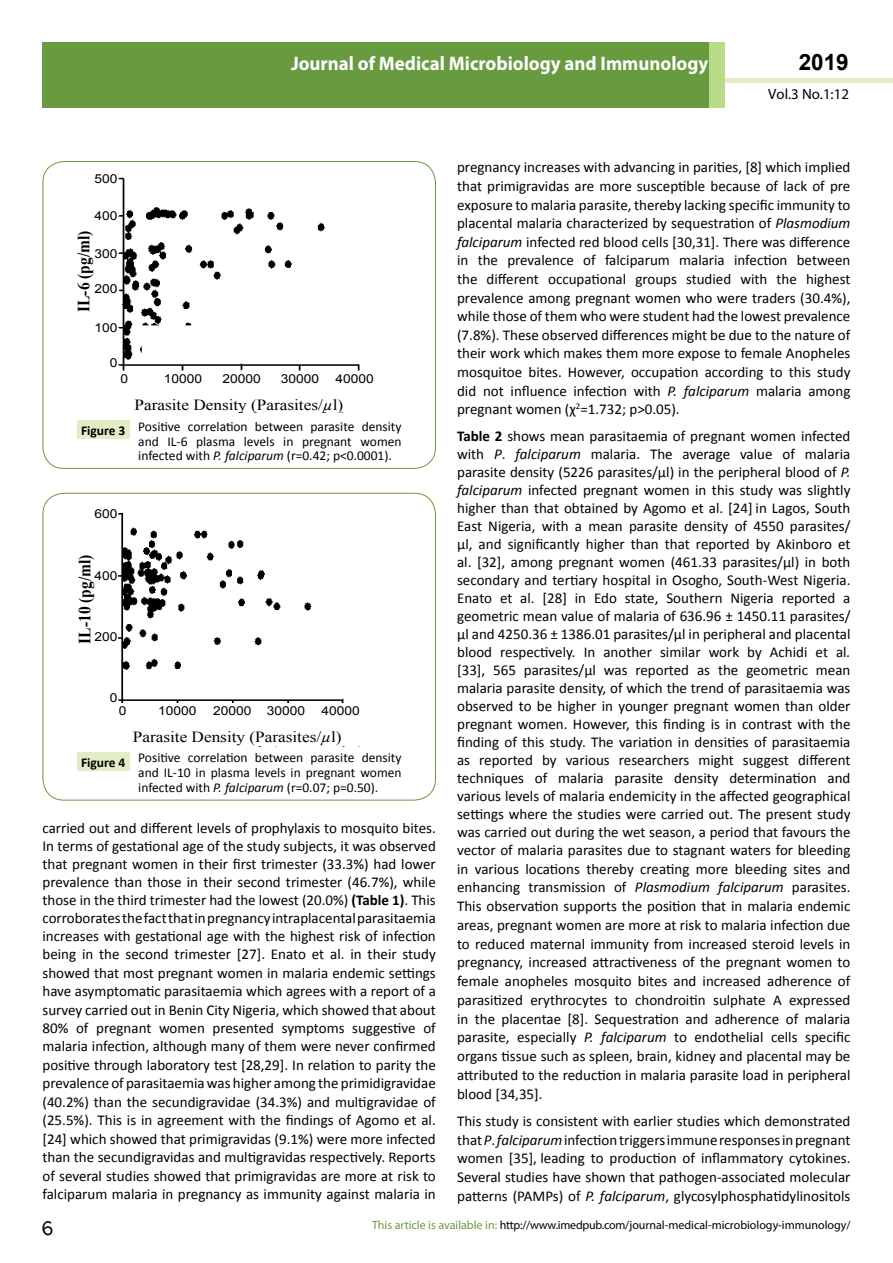
<style>
.page{position:relative;width:893px;height:1263px;background:#fff}
.page>*{position:absolute;margin:0;border:0;box-sizing:border-box;transform-origin:0 0}
.t1{font:25.5px "Tunga";color:#000}
.t2{font:700 22.5px "Arial";color:#000}
.t3{font:700 19.65px "Myriad Pro";color:#fff;scale:.96 1}
.t4{font:700 18px "Myriad Pro";color:#fff;scale:.96 1}
.t5{font:700 17.25px "Times New Roman";color:#000;scale:.9 1}
.t6{font:15.45px "Times New Roman";color:#000;scale:1.11 1}
.t7{font:15px/18.3px "Calibri";color:#000;text-align:justify}
.t8{font:14.85px "Myriad Pro";color:#000}
.t9{font:13.5px/14.9px "Calibri";color:#000;text-align:justify}
.t10{font:12.45px "Arial";color:#000;scale:1.11 1}
.t11{font:12px "Myriad Pro";color:#000}
.s1{font-style:italic}
.s2{font-weight:700}
.s3{color:#689a40}
</style>
<div class="page">
<hr style="left:725px;top:78px;width:168px;height:4px;background:#e1eec5">
<div style="left:43px;top:42px;width:666px;height:66px;background:#689a40"></div>
<div style="left:709px;top:42px;width:16px;height:66px;background:#b9da89"></div>
<div style="left:43px;top:161px;width:393px;height:308px;border:1px solid #689a40;border-radius:21px"></div>
<img style="left:118px;top:177px;width:257px;height:206px">
<div style="left:117px;top:372px;width:257px;height:40px;background:#fff"></div>
<div style="left:77px;top:421px;width:53px;height:18px;background:#e1eec5"></div>
<div style="left:43px;top:493px;width:393px;height:307px;border:1px solid #689a40;border-radius:21px"></div>
<img style="left:118px;top:513px;width:226px;height:190px">
<div style="left:77px;top:752px;width:53px;height:19px;background:#e1eec5"></div>
<p class="t4" style="left:517px;top:53px;width:198px">ARCHIVOS DE MEDICINA</p>
<h2 class="t2" style="left:799px;top:47px;width:52px">2019</h2>
<p class="t8" style="left:768px;top:84px;width:82px">Vol.3 No.1:12</p>
<h3 class="t3" style="left:291px;top:50px;width:436px">Journal of Medical Microbiology and Immunology</h3>
<p class="t10" style="left:95px;top:170px;width:22px">500</p>
<p class="t10" style="left:95px;top:207px;width:22px">400</p>
<p class="t10" style="left:95px;top:245px;width:22px">300</p>
<p class="t10" style="left:95px;top:280px;width:22px">200</p>
<p class="t10" style="left:95px;top:320px;width:22px">100</p>
<p class="t10" style="left:110px;top:355px;width:8px">0</p>
<p class="t5" style="left:72px;top:312px;width:92px;rotate:-90deg">IL-6 (pg/ml)</p>
<p class="t10" style="left:121px;top:371px;width:8px">0</p>
<p class="t10" style="left:164px;top:371px;width:36px">10000</p>
<p class="t10" style="left:223px;top:371px;width:36px">20000</p>
<p class="t10" style="left:281px;top:371px;width:36px">30000</p>
<p class="t10" style="left:336px;top:371px;width:36px">40000</p>
<p class="t6" style="left:135px;top:395px;width:190px">Parasite Density (Parasites/<span class="s1">µ</span>l)</p>
<p class="t9" style="left:138px;top:419px;width:265px;text-indent:-57px"><span class="s2">Figure 3</span> Positive correlation between parasite density and IL-6 plasma levels in pregnant women infected with <span class="s1">P. falciparum</span> (r=0.42; p&lt;0.0001).</p>
<p class="t10" style="left:95px;top:506px;width:22px">600</p>
<p class="t5" style="left:73px;top:643px;width:100px;rotate:-90deg">IL-10 (pg/ml)</p>
<p class="t10" style="left:95px;top:567px;width:22px">400</p>
<p class="t10" style="left:95px;top:628px;width:22px">200</p>
<p class="t10" style="left:110px;top:690px;width:8px">0</p>
<p class="t10" style="left:119px;top:702px;width:8px">0</p>
<p class="t10" style="left:158px;top:702px;width:36px">10000</p>
<p class="t10" style="left:213px;top:702px;width:84px">20000 30000</p>
<p class="t10" style="left:321px;top:702px;width:36px">40000</p>
<p class="t6" style="left:133px;top:726px;width:190px">Parasite Density (Parasites/<span class="s1">µ</span>l)</p>
<p class="t9" style="left:138px;top:750px;width:265px;text-indent:-57px"><span class="s2">Figure 4</span> Positive correlation between parasite density and IL-10 in plasma levels in pregnant women infected with <span class="s1">P. falciparum</span> (r=0.07; p=0.50).</p>
<p class="t7" style="left:43px;top:818px;width:395px">carried out and different levels of prophylaxis to mosquito bites.<br>In terms of gestational age of the study subjects, it was observed that pregnant women in their first trimester (33.3%) had lower prevalence than those in their second trimester (46.7%), while those in the third trimester had the lowest (20.0%) <span class="s2">(Table 1)</span>. This corroborates the fact that in pregnancy intraplacental parasitaemia increases with gestational age with the highest risk of infection being in the second trimester [27]. Enato et al. in their study showed that most pregnant women in malaria endemic settings have asymptomatic parasitaemia which agrees with a report of a survey carried out in Benin City Nigeria, which showed that about 80% of pregnant women presented symptoms suggestive of malaria infection, although many of them were never confirmed positive through laboratory test [28,29]. In relation to parity the prevalence of parasitaemia was higher among the primidigravidae (40.2%) than the secundigravidae (34.3%) and multigravidae of (25.5%). This is in agreement with the findings of Agomo et al. [24] which showed that primigravidas (9.1%) were more infected than the secundigravidas and multigravidas respectively. Reports of several studies showed that primigravidas are more at risk to falciparum malaria in pregnancy as immunity against malaria in</p>
<p class="t7" style="left:457px;top:158px;width:395px">pregnancy increases with advancing in parities, [8] which implied that primigravidas are more susceptible because of lack of pre exposure to malaria parasite, thereby lacking specific immunity to placental malaria characterized by sequestration of <span class="s1">Plasmodium falciparum</span> infected red blood cells [30,31]. There was difference in the prevalence of falciparum malaria infection between the different occupational groups studied with the highest prevalence among pregnant women who were traders (30.4%), while those of them who were student had the lowest prevalence (7.8%). These observed differences might be due to the nature of their work which makes them more expose to female Anopheles mosquitoe bites. However, occupation according to this study did not influence infection with <span class="s1">P. falciparum</span> malaria among pregnant women (χ<sup>2</sup>=1.732; p&gt;0.05).</p>
<p class="t7" style="left:457px;top:427px;width:395px"><span class="s2">Table 2</span> shows mean parasitaemia of pregnant women infected with <span class="s1">P</span>. <span class="s1">falciparum</span> malaria. The average value of malaria parasite density (5226 parasites/µl) in the peripheral blood of <span class="s1">P. falciparum</span> infected pregnant women in this study was slightly higher than that obtained by Agomo et al. [24] in Lagos, South East Nigeria, with a mean parasite density of 4550 parasites/ µl, and significantly higher than that reported by Akinboro et al. [32], among pregnant women (461.33 parasites/µl) in both secondary and tertiary hospital in Osogho, South-West Nigeria.<br>Enato et al. [28] in Edo state, Southern Nigeria reported a geometric mean value of malaria of 636.96 ± 1450.11 parasites/ µl and 4250.36 ± 1386.01 parasites/µl in peripheral and placental blood respectively. In another similar work by Achidi et al<span class="s1">. </span>[33], 565 parasites/µl was reported as the geometric mean malaria parasite density, of which the trend of parasitaemia was observed to be higher in younger pregnant women than older pregnant women. However, this finding is in contrast with the finding of this study. The variation in densities of parasitaemia as reported by various researchers might suggest different techniques of malaria parasite density determination and various levels of malaria endemicity in the affected geographical settings where the studies were carried out. The present study was carried out during the wet season, a period that favours the vector of malaria parasites due to stagnant waters for bleeding in various locations thereby creating more bleeding sites and enhancing transmission of <span class="s1">Plasmodium falciparum</span> parasites.<br>This observation supports the position that in malaria endemic areas, pregnant women are more at risk to malaria infection due to reduced maternal immunity from increased steroid levels in pregnancy, increased attractiveness of the pregnant women to female anopheles mosquito bites and increased adherence of parasitized erythrocytes to chondroitin sulphate A expressed in the placentae [8]. Sequestration and adherence of malaria parasite, especially <span class="s1">P. falciparum</span> to endothelial cells specific organs tissue such as spleen, brain, kidney and placental may be attributed to the reduction in malaria parasite load in peripheral blood [34,35].</p>
<p class="t7" style="left:457px;top:1111px;width:395px;line-height:18.8px">This study is consistent with earlier studies which demonstrated that <span class="s1">P</span>. <span class="s1">falciparum</span> infection triggers immune responses in pregnant women [35], leading to production of inflammatory cytokines.<br>Several studies have shown that pathogen-associated molecular patterns (PAMPs) of <span class="s1">P. falciparum</span>, glycosylphosphatidylinositols</p>
<h1 class="t1" style="left:42px;top:1211px;width:14px">6</h1>
<p class="t11" style="left:372px;top:1218px;width:480px"><span class="s3">This article is available in:</span> http://www.imedpub.com/journal-medical-microbiology-immunology/</p>
</div>
